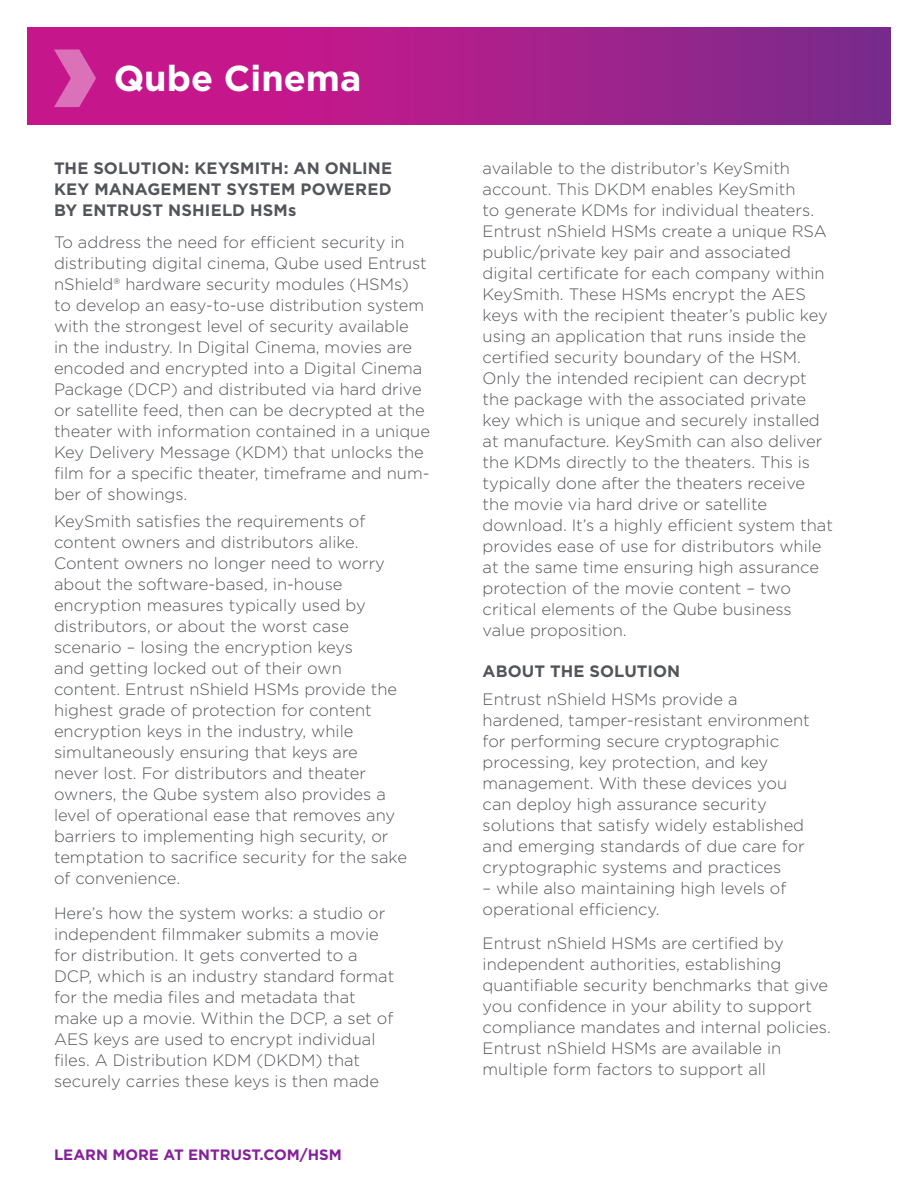
<style>
.page{position:relative;width:918px;height:1188px;background:#fff}
.page>*{position:absolute;margin:0;border:0;box-sizing:border-box;transform-origin:0 0}
.Company_Name{font:700 36px "Gotham";color:#fff}
.Body_copy{font:300 16.5px/21px "Gotham";color:#54555a}
.header_1{font:300 16.5px/21px "Gotham";color:#54555a}
.header_1-2{font:700 16.5px/21px "Gotham";letter-spacing:.01em;color:#54555a;text-align:justify}
.CTA_URL_front{font:700 15px "Gotham";color:#85209b}
</style>
<div class="page">
<svg style="left:27px;top:27px;width:864px;height:98px;background:#a91e8b"></svg>
<svg style="left:54px;top:50px;width:42px;height:57px;background:#d24da7"></svg>
<p class="Company_Name" style="left:114px;top:57px;width:249px">Qube Cinema</p>
<p class="header_1-2" style="left:54px;top:157px;width:340px">THE SOLUTION: KEYSMITH: AN ONLINE KEY MANAGEMENT SYSTEM POWERED BY ENTRUST NSHIELD HSMs</p>
<p class="header_1" style="left:54px;top:231px;width:378px">To address the need for efficient security in distributing digital cinema, Qube used Entrust nShield® hardware security modules (HSMs) to develop an easy-to-use distribution system with the strongest level of security available<br>in the industry. In Digital Cinema, movies are encoded and encrypted into a Digital Cinema Package (DCP) and distributed via hard drive or satellite feed, then can be decrypted at the theater with information contained in a unique Key Delivery Message (KDM) that unlocks the film for a specific theater, timeframe and num&shy;ber of showings.</p>
<p class="Body_copy" style="left:54px;top:511px;width:355px">KeySmith satisfies the requirements of content owners and distributors alike.<br>Content owners no longer need to worry about the software-based, in-house encryption measures typically used by distributors, or about the worst case scenario – losing the encryption keys<br>and getting locked out of their own content. Entrust nShield HSMs provide the highest grade of protection for content encryption keys in the industry, while simultaneously ensuring that keys are<br>never lost. For distributors and theater owners, the Qube system also provides a level of operational ease that removes any barriers to implementing high security, or temptation to sacrifice security for the sake of convenience.</p>
<p class="Body_copy" style="left:54px;top:902px;width:342px">Here’s how the system works: a studio or independent filmmaker submits a movie for distribution. It gets converted to a DCP, which is an industry standard format for the media files and metadata that make up a movie. Within the DCP, a set of AES keys are used to encrypt individual files. A Distribution KDM (DKDM) that securely carries these keys is then made</p>
<p class="CTA_URL_front" style="left:54px;top:1146px;width:289px">LEARN MORE AT ENTRUST.COM/HSM</p>
<p class="Body_copy" style="left:483px;top:157px;width:352px">available to the distributor’s KeySmith account. This DKDM enables KeySmith<br>to generate KDMs for individual theaters.<br>Entrust nShield HSMs create a unique RSA public/private key pair and associated digital certificate for each company within KeySmith. These HSMs encrypt the AES keys with the recipient theater’s public key using an application that runs inside the certified security boundary of the HSM.<br>Only the intended recipient can decrypt the package with the associated private key which is unique and securely installed at manufacture. KeySmith can also deliver the KDMs directly to the theaters. This is typically done after the theaters receive the movie via hard drive or satellite download. It’s a highly efficient system that provides ease of use for distributors while at the same time ensuring high assurance protection of the movie content – two critical elements of the Qube business value proposition.</p>
<p class="header_1-2" style="left:483px;top:660px;width:199px">ABOUT THE SOLUTION</p>
<p class="Body_copy" style="left:483px;top:688px;width:329px">Entrust nShield HSMs provide a hardened, tamper-resistant environment for performing secure cryptographic processing, key protection, and key management. With these devices you can deploy high assurance security solutions that satisfy widely established and emerging standards of due care for cryptographic systems and practices</p>
<p class="Body_copy" style="left:483px;top:877px;width:305px">– while also maintaining high levels of operational efficiency.</p>
<p class="Body_copy" style="left:483px;top:932px;width:350px">Entrust nShield HSMs are certified by independent authorities, establishing quantifiable security benchmarks that give you confidence in your ability to support compliance mandates and internal policies.<br>Entrust nShield HSMs are available in multiple form factors to support all</p>
</div>
